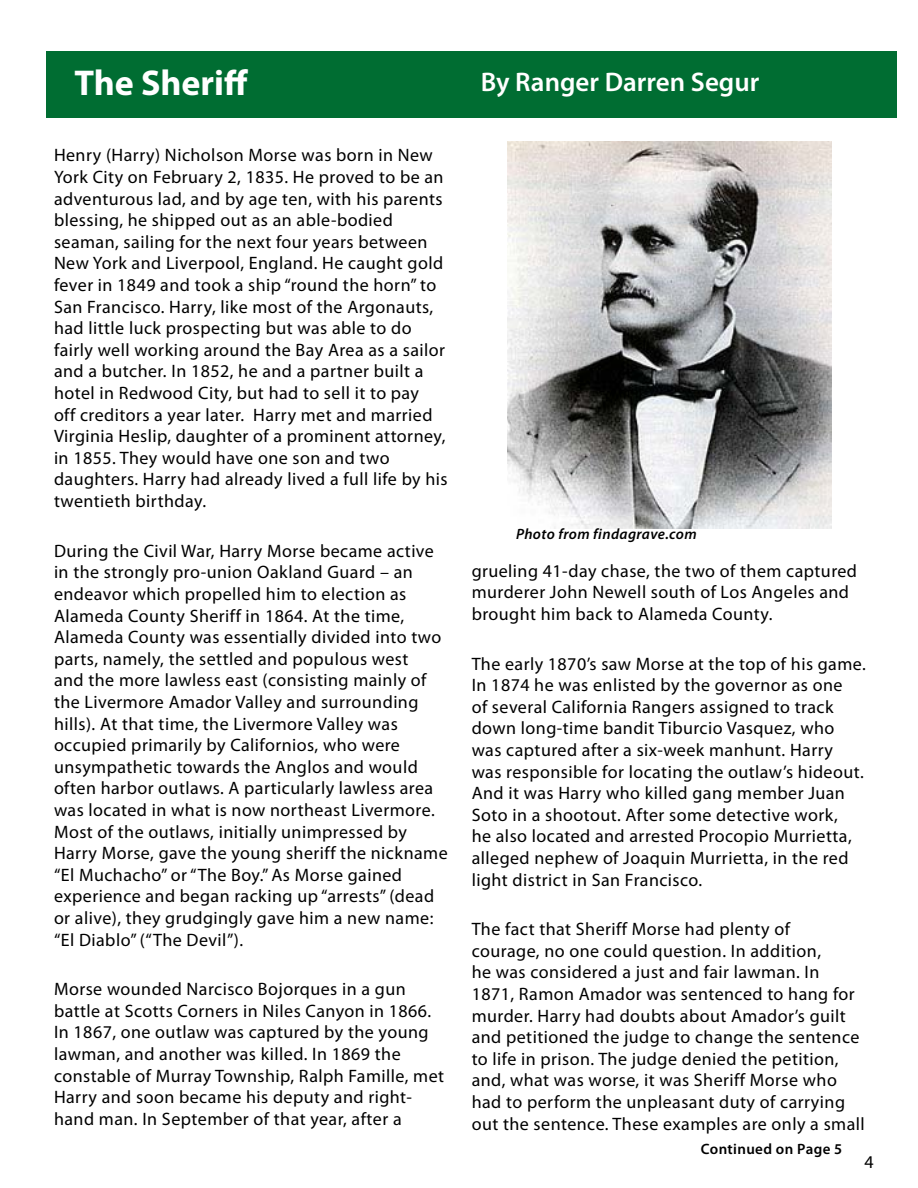
<style>
.page{position:relative;width:918px;height:1188px;background:#fff}
.page>*{position:absolute;margin:0;border:0;box-sizing:border-box;transform-origin:0 0}
.t1{font:700 36px "Myriad Pro";color:#fff}
.t2{font:600 27px "Myriad Pro";color:#fff}
.t3{font:18px/21.6px "Myriad Pro";letter-spacing:.025em;color:#000}
.t4{font:italic 600 15px "Myriad Pro";letter-spacing:.025em;color:#000}
.t5{font:600 15px "Myriad Pro";letter-spacing:.025em;color:#000}
</style>
<div class="page">
<div style="left:46px;top:51px;width:851px;height:67px;background:#006d32"></div>
<img style="left:508px;top:142px;width:324px;height:386px">
<h1 class="t1" style="left:75px;top:59px;width:175px">The Sheriff</h1>
<p class="t3" style="left:54px;top:144px;width:395px">Henry (Harry) Nicholson Morse was born in New York City on February 2, 1835. He proved to be an adventurous lad, and by age ten, with his parents blessing, he shipped out as an able-bodied seaman, sailing for the next four years between New York and Liverpool, England. He caught gold fever in 1849 and took a ship “round the horn” to San Francisco. Harry, like most of the Argonauts, had little luck prospecting but was able to do fairly well working around the Bay Area as a sailor and a butcher. In 1852, he and a partner built a hotel in Redwood City, but had to sell it to pay<br>off creditors a year later. Harry met and married Virginia Heslip, daughter of a prominent attorney, in 1855. They would have one son and two daughters. Harry had already lived a full life by his twentieth birthday.</p>
<p class="t3" style="left:54px;top:540px;width:395px">During the Civil War, Harry Morse became active in the strongly pro-union Oakland Guard – an endeavor which propelled him to election as Alameda County Sheriff in 1864. At the time, Alameda County was essentially divided into two parts, namely, the settled and populous west<br>and the more lawless east (consisting mainly of the Livermore Amador Valley and surrounding hills). At that time, the Livermore Valley was occupied primarily by Californios, who were unsympathetic towards the Anglos and would often harbor outlaws. A particularly lawless area was located in what is now northeast Livermore.<br>Most of the outlaws, initially unimpressed by Harry Morse, gave the young sheriff the nickname “El Muchacho” or “The Boy.” As Morse gained experience and began racking up “arrests” (dead or alive), they grudgingly gave him a new name: “El Diablo” (“The Devil”).</p>
<p class="t3" style="left:54px;top:978px;width:392px">Morse wounded Narcisco Bojorques in a gun battle at Scotts Corners in Niles Canyon in 1866.<br>In 1867, one outlaw was captured by the young lawman, and another was killed. In 1869 the constable of Murray Township, Ralph Famille, met Harry and soon became his deputy and right&shy;hand man. In September of that year, after a</p>
<h2 class="t2" style="left:481px;top:64px;width:280px">By Ranger Darren Segur</h2>
<p class="t4" style="left:516px;top:525px;width:182px">Photo from findagrave.com</p>
<p class="t3" style="left:472px;top:560px;width:387px">grueling 41-day chase, the two of them captured murderer John Newell south of Los Angeles and brought him back to Alameda County.</p>
<p class="t3" style="left:472px;top:652px;width:396px">The early 1870’s saw Morse at the top of his game.<br>In 1874 he was enlisted by the governor as one<br>of several California Rangers assigned to track down long-time bandit Tiburcio Vasquez, who was captured after a six-week manhunt. Harry was responsible for locating the outlaw’s hideout.<br>And it was Harry who killed gang member Juan Soto in a shootout. After some detective work,<br>he also located and arrested Procopio Murrietta, alleged nephew of Joaquin Murrietta, in the red light district in San Francisco.</p>
<p class="t3" style="left:472px;top:918px;width:395px">The fact that Sheriff Morse had plenty of<br>courage, no one could question. In addition,<br>he was considered a just and fair lawman. In 1871, Ramon Amador was sentenced to hang for murder. Harry had doubts about Amador’s guilt and petitioned the judge to change the sentence to life in prison. The judge denied the petition, and, what was worse, it was Sheriff Morse who had to perform the unpleasant duty of carrying out the sentence. These examples are only a small</p>
<p class="t5" style="left:701px;top:1140px;width:143px">Continued on Page 5</p>
<p class="t3" style="left:865px;top:1151px;width:11px">4</p>
</div>
